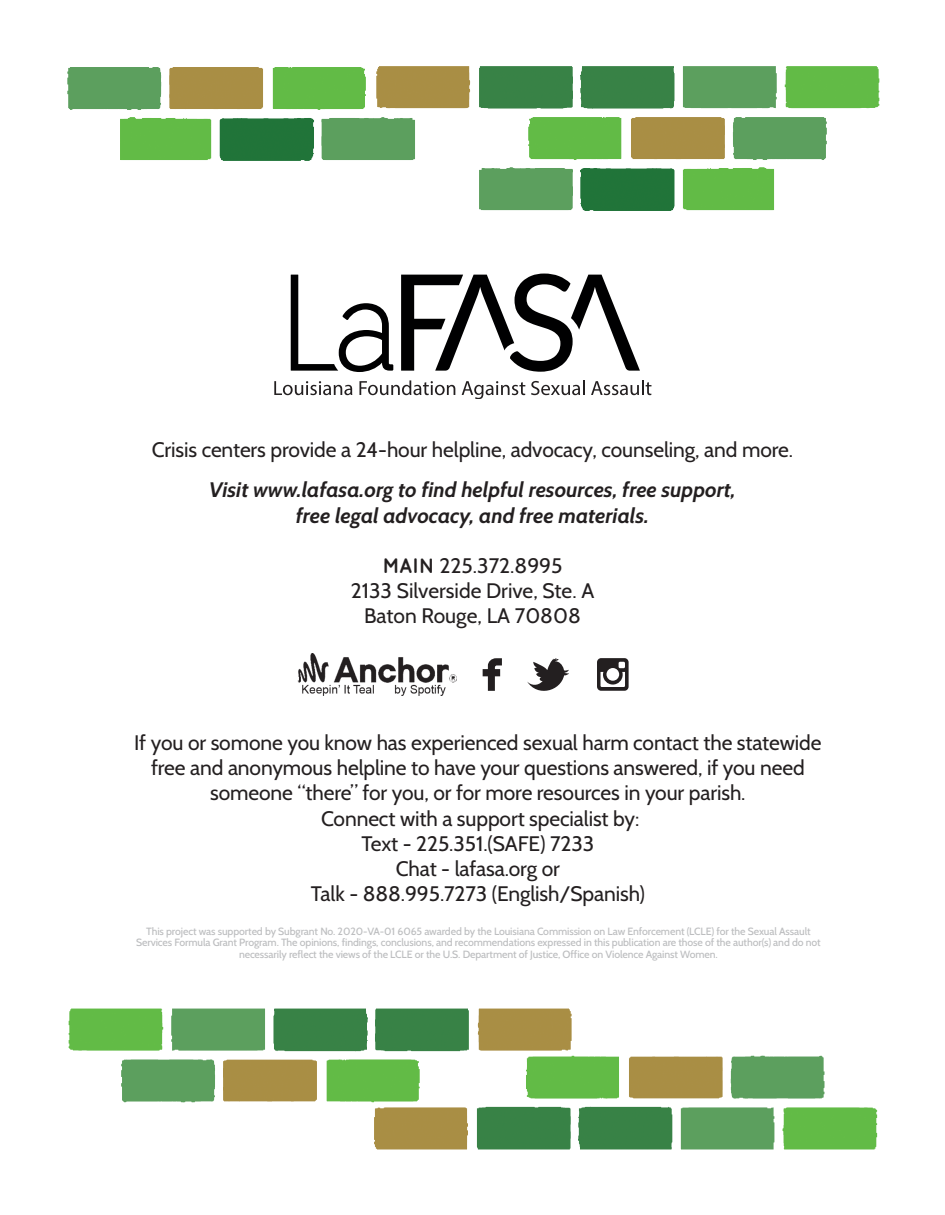
<style>
.page{position:relative;width:945px;height:1215px;background:#fff}
.page>*{position:absolute;margin:0;border:0;box-sizing:border-box;transform-origin:0 0}
.t1{font:21px/25.2px "Cabin";letter-spacing:-.005em;color:#231f20;text-align:center}
.t2{font:italic 700 21px "Cabin";color:#231f20}
.t3{font:500 10.5px/11.2px "Cabin";letter-spacing:-.01em;color:#999b9e;text-align:center}
.s1{font-family:"Quicksand";font-weight:700}
</style>
<div class="page">
<svg style="left:291px;top:275px;width:102px;height:97px"></svg>
<svg style="left:401px;top:274px;width:239px;height:98px"></svg>
<svg style="left:274px;top:381px;width:78px;height:14px"></svg>
<svg style="left:359px;top:380px;width:96px;height:15px"></svg>
<svg style="left:462px;top:381px;width:63px;height:18px"></svg>
<svg style="left:531px;top:380px;width:54px;height:15px"></svg>
<svg style="left:591px;top:380px;width:60px;height:15px"></svg>
<svg style="left:597px;top:658px;width:32px;height:33px"></svg>
<svg style="left:527px;top:658px;width:42px;height:33px"></svg>
<svg style="left:483px;top:658px;width:19px;height:33px"></svg>
<img style="left:297px;top:654px;width:159px;height:42px">
<img style="left:378px;top:66px;width:502px;height:145px">
<img style="left:68px;top:1008px;width:504px;height:94px">
<img style="left:374px;top:1056px;width:503px;height:94px">
<img style="left:67px;top:67px;width:348px;height:94px">
<p class="t1" style="left:152px;top:437px;width:643px">Crisis centers provide a 24-hour helpline, advocacy, counseling, and more.</p>
<p class="t2" style="left:209px;top:477px;width:528px">Visit www.lafasa.org to find helpful resources, free support,</p>
<p class="t2" style="left:296px;top:503px;width:355px">free legal advocacy, and free materials.</p>
<p class="t1" style="left:382px;top:553px;width:182px"><span class="s1">MAIN</span> 225.372.8995</p>
<p class="t1" style="left:351px;top:578px;width:245px">2133 Silverside Drive, Ste. A</p>
<p class="t1" style="left:364px;top:603px;width:218px">Baton Rouge, LA 70808</p>
<p class="t1" style="left:134px;top:730px;width:689px">If you or somone you know has experienced sexual harm contact the statewide free and anonymous helpline to have your questions answered, if you need someone “there” for you, or for more resources in your parish.</p>
<p class="t1" style="left:321px;top:805px;width:320px">Connect with a support specialist by:</p>
<p class="t1" style="left:361px;top:831px;width:234px">Text - 225.351.(SAFE) 7233</p>
<p class="t1" style="left:396px;top:856px;width:166px">Chat - lafasa.org or</p>
<p class="t1" style="left:311px;top:881px;width:336px">Talk - 888.995.7273 (English/Spanish)</p>
<p class="t3" style="left:136px;top:926px;width:686px">This project was supported by Subgrant No. 2020-VA-01 6065 awarded by the Louisiana Commission on Law Enforcement (LCLE) for the Sexual Assault<br>Services Formula Grant Program. The opinions, findings, conclusions, and recommendations expressed in this publication are those of the author(s) and do not necessarily reflect the views of the LCLE or the U.S. Department of Justice, Office on Violence Against Women.</p>
</div>
